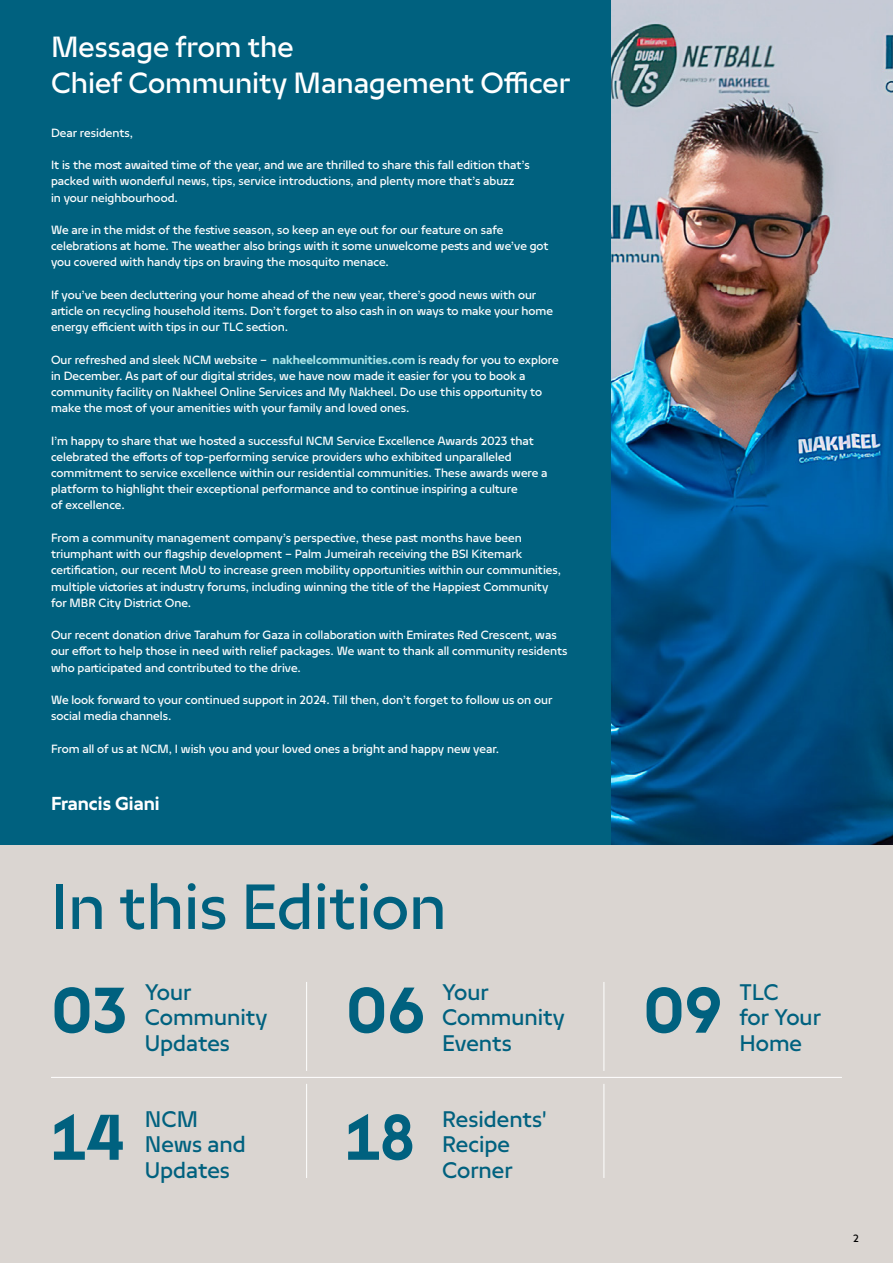
<style>
.page{position:relative;width:893px;height:1263px;background:#fff}
.page>*{position:absolute;margin:0;border:0;box-sizing:border-box;transform-origin:0 0}
.t1{font:72px "Nakheel Headline";color:#00617f}
.t2{font:700 72px "Nakheel Text";letter-spacing:-.005em;color:#00617f}
.t3{font:33px/36px "Nakheel Headline";color:#fff}
.t4{font:25.5px/25.5px "Nakheel Text";color:#00617f}
.t5{font:700 21px "Nakheel Text";color:#fff}
.t6{font:13.5px/16.2px "Nakheel Text";color:#fff}
.t7{font:12px "Nakheel Text";color:#000}
.s1{font-weight:700;color:#abe5e8}
</style>
<div class="page">
<div style="left:0;top:844px;width:893px;height:419px;background:#dad5d1"></div>
<div style="left:0;top:0;width:893px;height:844px;background:#00617f"></div>
<img style="left:611px;top:0;width:282px;height:844px">
<hr style="left:51px;top:1077px;width:791px;height:1px;background:#fff">
<hr style="left:306px;top:982px;width:1px;height:89px;background:#fff">
<hr style="left:603px;top:982px;width:1px;height:89px;background:#fff">
<hr style="left:306px;top:1084px;width:1px;height:94px;background:#fff">
<hr style="left:603px;top:1084px;width:1px;height:94px;background:#fff">
<h2 class="t3" style="left:51px;top:28px;width:521px">Message from the<br>Chief Community Management Officer</h2>
<p class="t6" style="left:51px;top:124px;width:84px">Dear residents,</p>
<p class="t6" style="left:51px;top:157px;width:480px">It is the most awaited time of the year, and we are thrilled to share this fall edition that’s packed with wonderful news, tips, service introductions, and plenty more that’s abuzz<br>in your neighbourhood.</p>
<p class="t6" style="left:51px;top:221px;width:499px">We are in the midst of the festive season, so keep an eye out for our feature on safe celebrations at home. The weather also brings with it some unwelcome pests and we’ve got you covered with handy tips on braving the mosquito menace.</p>
<p class="t6" style="left:51px;top:286px;width:504px">If you’ve been decluttering your home ahead of the new year, there’s good news with our article on recycling household items. Don’t forget to also cash in on ways to make your home energy efficient with tips in our TLC section.</p>
<p class="t6" style="left:51px;top:351px;width:509px">Our refreshed and sleek NCM website – <span class="s1">nakheelcommunities.com</span> is ready for you to explore in December. As part of our digital strides, we have now made it easier for you to book a community facility on Nakheel Online Services and My Nakheel. Do use this opportunity to make the most of your amenities with your family and loved ones.</p>
<p class="t6" style="left:51px;top:432px;width:498px">I’m happy to share that we hosted a successful NCM Service Excellence Awards 2023 that celebrated the efforts of top-performing service providers who exhibited unparalleled commitment to service excellence within our residential communities. These awards were a platform to highlight their exceptional performance and to continue inspiring a culture<br>of excellence.</p>
<p class="t6" style="left:51px;top:529px;width:512px">From a community management company’s perspective, these past months have been triumphant with our flagship development – Palm Jumeirah receiving the BSI Kitemark certification, our recent MoU to increase green mobility opportunities within our communities, multiple victories at industry forums, including winning the title of the Happiest Community for MBR City District One.</p>
<p class="t6" style="left:51px;top:626px;width:518px">Our recent donation drive Tarahum for Gaza in collaboration with Emirates Red Crescent, was our effort to help those in need with relief packages. We want to thank all community residents who participated and contributed to the drive.</p>
<p class="t6" style="left:51px;top:691px;width:503px">We look forward to your continued support in 2024. Till then, don’t forget to follow us on our social media channels.</p>
<p class="t6" style="left:51px;top:740px;width:450px">From all of us at NCM, I wish you and your loved ones a bright and happy new year.</p>
<h3 class="t5" style="left:51px;top:789px;width:110px">Francis Giani</h3>
<h1 class="t1" style="left:51px;top:857px;width:397px">In this Edition</h1>
<h1 class="t2" style="left:51px;top:960px;width:78px">03</h1>
<h3 class="t4" style="left:145px;top:978px;width:124px">Your<br>Community<br>Updates</h3>
<h1 class="t2" style="left:346px;top:960px;width:81px">06</h1>
<h3 class="t4" style="left:442px;top:978px;width:124px">Your<br>Community<br>Events</h3>
<h1 class="t2" style="left:643px;top:960px;width:81px">09</h1>
<h3 class="t4" style="left:739px;top:978px;width:83px">TLC<br>for Your<br>Home</h3>
<h1 class="t2" style="left:52px;top:1087px;width:74px">14</h1>
<h3 class="t4" style="left:145px;top:1105px;width:103px">NCM<br>News and<br>Updates</h3>
<h1 class="t2" style="left:346px;top:1087px;width:71px">18</h1>
<h3 class="t4" style="left:442px;top:1105px;width:106px">Residents'<br>Recipe<br>Corner</h3>
<p class="t7" style="left:853px;top:1230px;width:7px">2</p>
</div>
